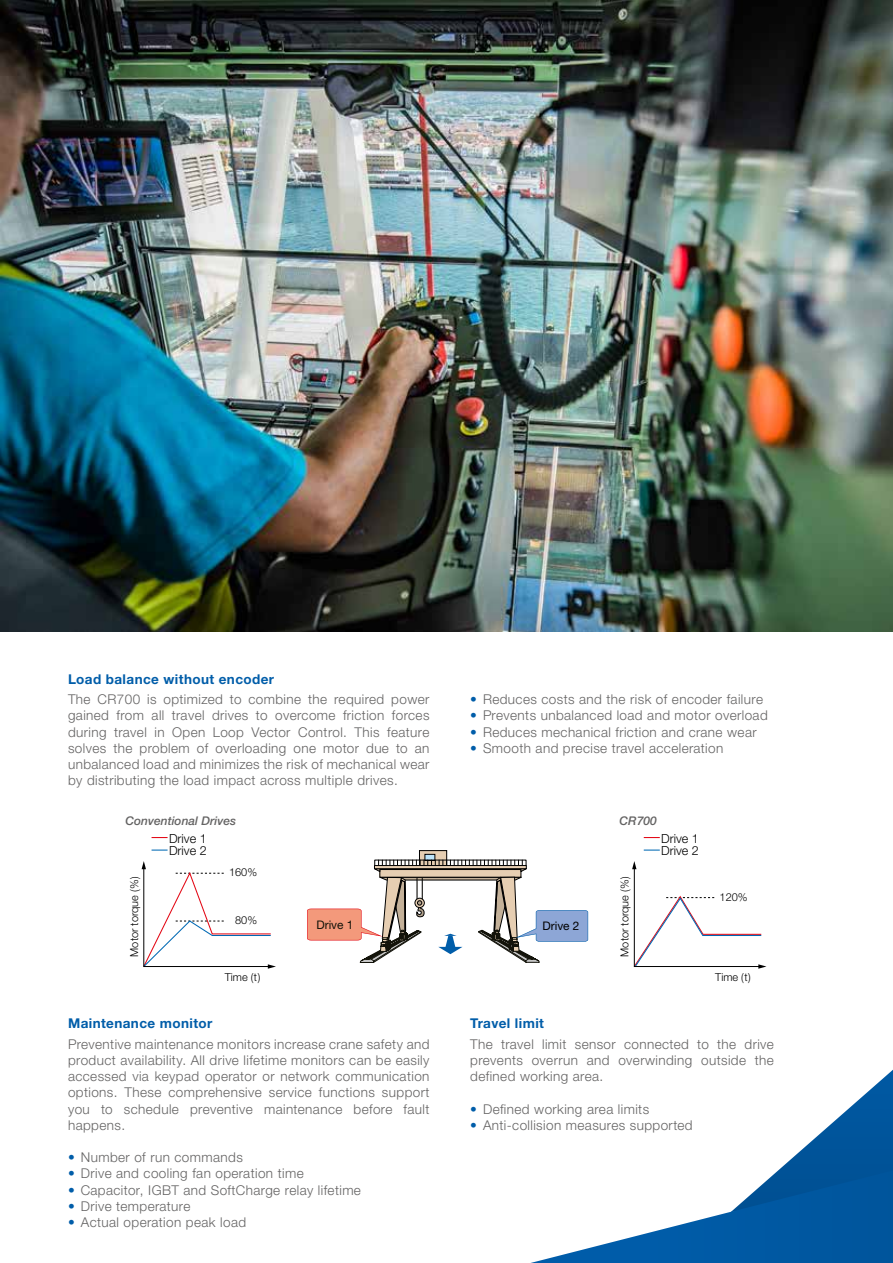
<style>
.page{position:relative;width:893px;height:1263px;background:#fff}
.page>*{position:absolute;margin:0;border:0;box-sizing:border-box;transform-origin:0 0}
.t1{font:300 13.5px/16.2px "Helvetica Neue LTW1 G";letter-spacing:.03em;color:#646363;text-align:justify}
.t2{font:700 13.5px "Helvetica Neue LTW1 G";letter-spacing:.03em;color:#005da9}
.t3{font:300 12.6px/12.6px "Helvetica Neue LTW1 G";color:#000}
.t4{font:italic 500 12px "Helvetica Neue LTW1 G";color:#646363}
.t5{font:11.85px "Helvetica Neue LTW1 G";color:#121309}
.t6{font:11.85px "Helvetica Neue LTW1 G";color:#000}
.t7{font:300 10.95px "Helvetica Neue LTW1 G";color:#000}
.s1{color:#005da9}
</style>
<div class="page">
<img style="left:0;top:0;width:893px;height:631px">
<svg style="left:531px;top:1070px;width:362px;height:193px"></svg>
<svg style="left:421px;top:852px;width:24px;height:8px"></svg>
<div style="left:419px;top:850px;width:28px;height:16px;border:1px solid #000"></div>
<div style="left:425px;top:854px;width:10px;height:6px;background:#bce4fa"></div>
<div style="left:425px;top:854px;width:10px;height:7px;border:1px solid #000"></div>
<svg style="left:307px;top:860px;width:281px;height:103px"></svg>
<svg style="left:632px;top:861px;width:134px;height:108px"></svg>
<svg style="left:142px;top:861px;width:134px;height:108px"></svg>
<svg style="left:152px;top:837px;width:16px;height:1px"></svg>
<svg style="left:152px;top:849px;width:16px;height:2px"></svg>
<svg style="left:644px;top:837px;width:16px;height:1px"></svg>
<svg style="left:644px;top:849px;width:16px;height:2px"></svg>
<p class="t2" style="left:68px;top:671px;width:208px">Load balance without encoder</p>
<p class="t1" style="left:68px;top:691px;width:363px">The CR700 is optimized to combine the required power gained from all travel drives to overcome friction forces during travel in Open Loop Vector Control. This feature solves the problem of overloading one motor due to an unbalanced load and minimizes the risk of mechanical wear by distributing the load impact across multiple drives.</p>
<p class="t1" style="left:470px;top:691px;width:294px"><span class="s1">•</span> Reduces costs and the risk of encoder failure</p>
<p class="t1" style="left:470px;top:707px;width:299px"><span class="s1">•</span> Prevents unbalanced load and motor overload</p>
<p class="t1" style="left:470px;top:724px;width:288px"><span class="s1">•</span> Reduces mechanical friction and crane wear</p>
<p class="t1" style="left:470px;top:740px;width:255px"><span class="s1">•</span> Smooth and precise travel acceleration</p>
<p class="t4" style="left:125px;top:813px;width:112px">Conventional Drives</p>
<p class="t4" style="left:620px;top:813px;width:39px">CR700</p>
<p class="t7" style="left:127px;top:957px;width:81px;rotate:-90deg">Motor torque (%)</p>
<p class="t3" style="left:169px;top:832px;width:39px">Drive 1</p>
<p class="t3" style="left:169px;top:844px;width:39px">Drive 2</p>
<p class="t7" style="left:229px;top:866px;width:30px">160%</p>
<p class="t7" style="left:235px;top:914px;width:23px">80%</p>
<p class="t7" style="left:225px;top:970px;width:37px">Time (t)</p>
<p class="t5" style="left:316px;top:918px;width:39px">Drive 1</p>
<p class="t6" style="left:542px;top:918px;width:39px">Drive 2</p>
<p class="t7" style="left:618px;top:957px;width:81px;rotate:-90deg">Motor torque (%)</p>
<p class="t3" style="left:661px;top:832px;width:39px">Drive 1<br>Drive 2</p>
<p class="t7" style="left:720px;top:890px;width:30px">120%</p>
<p class="t7" style="left:715px;top:970px;width:37px">Time (t)</p>
<p class="t2" style="left:68px;top:1015px;width:146px">Maintenance monitor</p>
<p class="t1" style="left:68px;top:1036px;width:363px">Preventive maintenance monitors increase crane safety and product availability. All drive lifetime monitors can be easily accessed via keypad operator or network communication options. These comprehensive service functions support you to schedule preventive maintenance before fault happens.</p>
<p class="t1" style="left:68px;top:1149px;width:176px"><span class="s1">•</span> Number of run commands</p>
<p class="t1" style="left:68px;top:1165px;width:237px"><span class="s1">•</span> Drive and cooling fan operation time</p>
<p class="t1" style="left:68px;top:1181px;width:294px"><span class="s1">•</span> Capacitor, IGBT and SoftCharge relay lifetime</p>
<p class="t1" style="left:68px;top:1198px;width:124px"><span class="s1">•</span> Drive temperature</p>
<p class="t1" style="left:68px;top:1214px;width:180px"><span class="s1">•</span> Actual operation peak load</p>
<p class="t2" style="left:470px;top:1015px;width:75px">Travel limit</p>
<p class="t1" style="left:470px;top:1036px;width:305px">The travel limit sensor connected to the drive prevents overrun and overwinding outside the defined working area.</p>
<p class="t1" style="left:470px;top:1100px;width:180px"><span class="s1">•</span> Defined working area limits</p>
<p class="t1" style="left:470px;top:1117px;width:224px"><span class="s1">•</span> Anti-collision measures supported</p>
</div>
